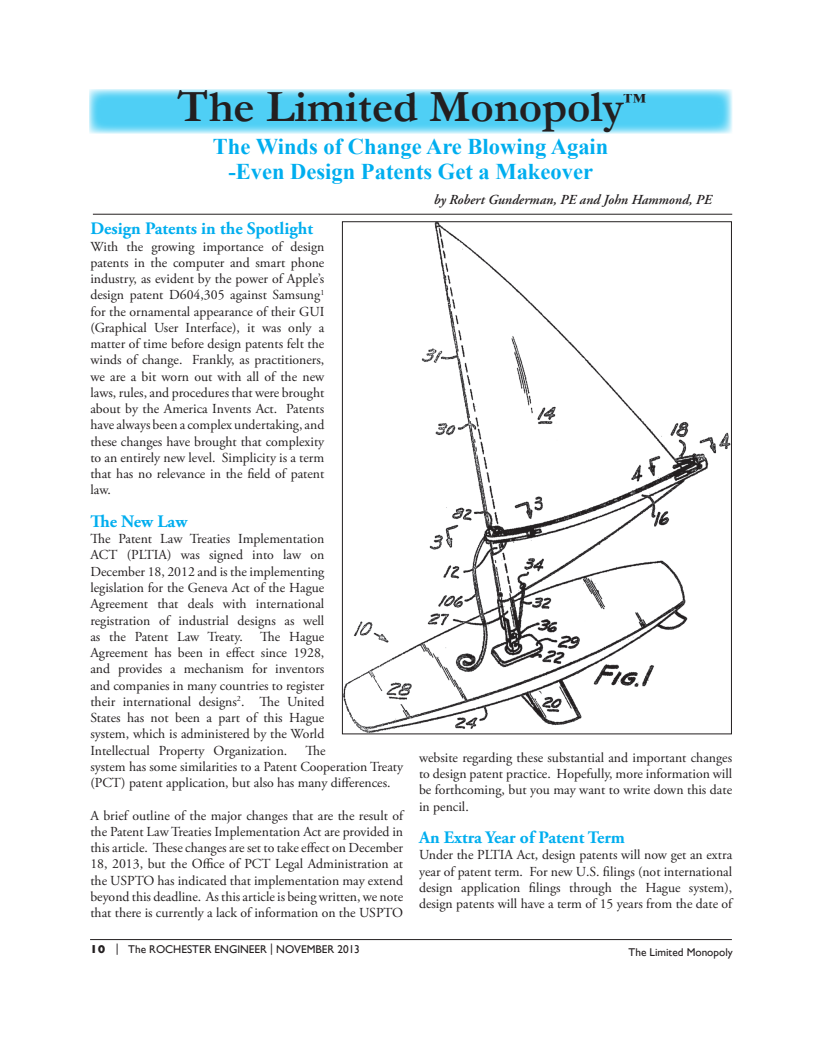
<style>
.page{position:relative;width:822px;height:1047px;background:#fff}
.page>*{position:absolute;margin:0;border:0;box-sizing:border-box;transform-origin:0 0}
.t1{font:700 45px "Garamond";color:#231f20}
.t2{font:700 22.5px/25px "Times New Roman";color:#00aeef;text-align:center}
.t3{font:700 17.5px "Adobe Garamond Pro";color:#00aeef}
.t4{font:13.75px/16.2px "Adobe Garamond Pro";color:#231f20;text-align:justify}
.t5{font:italic 600 13.75px "Adobe Garamond Pro";color:#231f20}
.t6{font:11.25px "Gill Sans";color:#231f20}
.s1{font-weight:800}
</style>
<div class="page">
<hr style="left:90px;top:939px;width:641px;height:1px;background:#231f20">
<svg style="left:89px;top:89px;width:643px;height:45px;background:#69d6f6"></svg>
<hr style="left:93px;top:214px;width:639px;height:1px;background:#231f20">
<img style="left:344px;top:223px;width:385px;height:509px">
<h1 class="t1" style="left:177px;top:76px;width:470px">The Limited Monopoly<sup>™</sup></h1>
<h2 class="t2" style="left:213px;top:133px;width:397px">The Winds of Change Are Blowing Again -Even Design Patents Get a Makeover</h2>
<p class="t5" style="left:433px;top:192px;width:279px">by Robert Gunderman, PE and John Hammond, PE</p>
<p class="t3" style="left:90px;top:218px;width:224px">Design Patents in the Spotlight</p>
<p class="t4" style="left:90px;top:238px;width:235px">With the growing importance of design patents in the computer and smart phone industry, as evident by the power of Apple’s design patent D604,305 against Samsung<sup>1 </sup>for the ornamental appearance of their GUI (Graphical User Interface), it was only a matter of time before design patents felt the winds of change. Frankly, as practitioners, we are a bit worn out with all of the new laws, rules, and procedures that were brought about by the America Invents Act. Patents have always been a complex undertaking, and these changes have brought that complexity to an entirely new level. Simplicity is a term that has no relevance in the field of patent law.</p>
<p class="t3" style="left:90px;top:511px;width:98px">The New Law</p>
<p class="t4" style="left:90px;top:531px;width:235px">The Patent Law Treaties Implementation ACT (PLTIA) was signed into law on December 18, 2012 and is the implementing legislation for the Geneva Act of the Hague Agreement that deals with international registration of industrial designs as well as the Patent Law Treaty.</p>
<p class="t4" style="left:90px;top:628px;width:235px;text-indent:170px">The Hague Agreement has been in effect since 1928, and provides a mechanism for inventors and companies in many countries to register their international designs<sup>2</sup>. The United States has not been a part of this Hague system, which is administered by the World Intellectual Property Organization.</p>
<p class="t4" style="left:90px;top:742px;width:314px;text-align:left;text-indent:215px">The<br>system has some similarities to a Patent Cooperation Treaty (PCT) patent application, but also has many differences.</p>
<p class="t4" style="left:90px;top:807px;width:314px">A brief outline of the major changes that are the result of the Patent Law Treaties Implementation Act are provided in this article. These changes are set to take effect on December 18, 2013, but the Office of PCT Legal Administration at the USPTO has indicated that implementation may extend beyond this deadline. As this article is being written, we note that there is currently a lack of information on the USPTO</p>
<p class="t6" style="left:90px;top:942px;width:271px"><span class="s1">10</span> | The ROCHESTER ENGINEER | NOVEMBER 2013</p>
<p class="t4" style="left:419px;top:749px;width:314px">website regarding these substantial and important changes to design patent practice. Hopefully, more information will be forthcoming, but you may want to write down this date in pencil.</p>
<p class="t3" style="left:419px;top:827px;width:207px">An Extra Year of Patent Term</p>
<p class="t4" style="left:419px;top:847px;width:314px">Under the PLTIA Act, design patents will now get an extra year of patent term. For new U.S. filings (not international design application filings through the Hague system), design patents will have a term of 15 years from the date of</p>
<p class="t6" style="left:628px;top:945px;width:106px">The Limited Monopoly</p>
</div>
